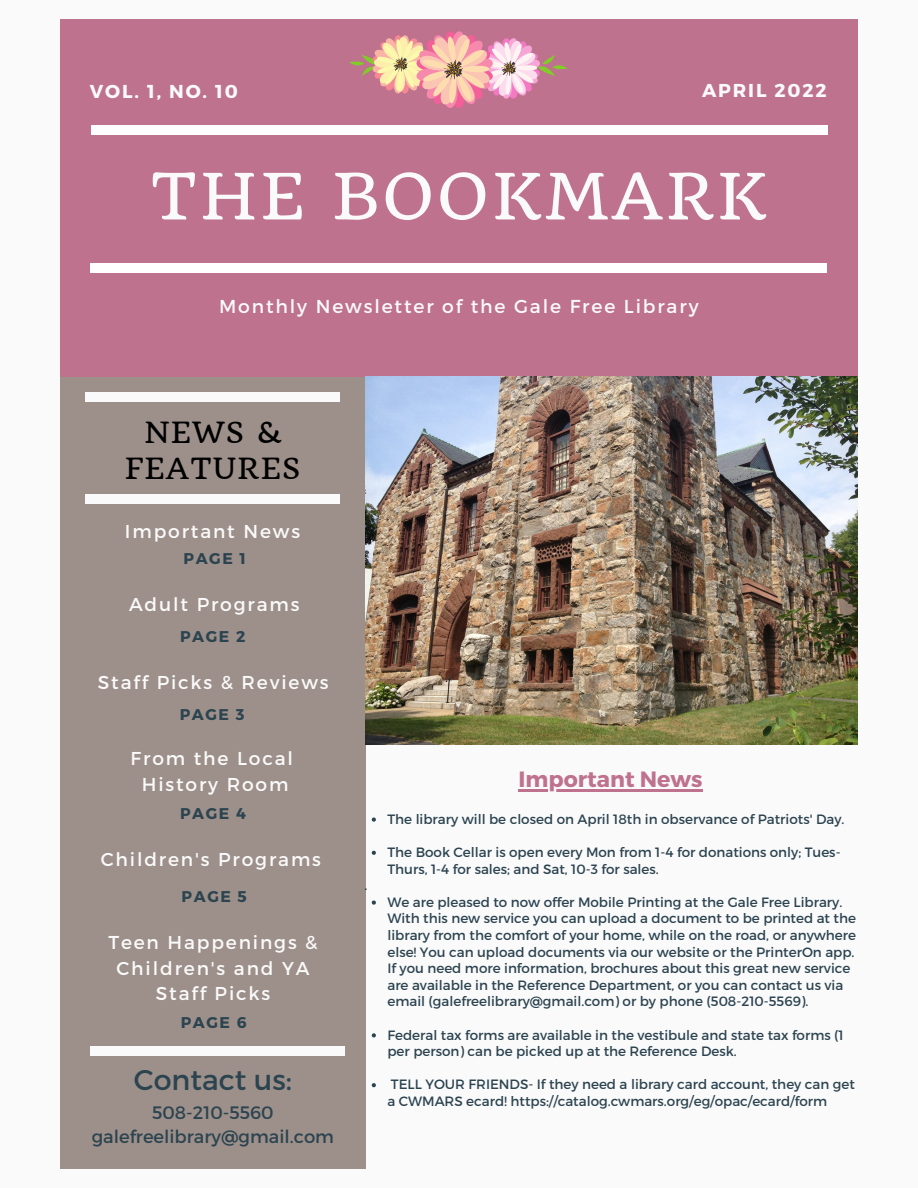
<style>
.page{position:relative;width:918px;height:1188px;background:#fafafa}
.page>*{position:absolute;margin:0;border:0;box-sizing:border-box;transform-origin:0 0}
.t1{font:62.25px "Quando";letter-spacing:.05em;color:#fafafa}
.t2{font:28.5px/36px "Quando";letter-spacing:.05em;color:#000;text-align:center}
.t3{font:28.5px "Montserrat";color:#2c4450}
.t4{font:700 22.2px "Montserrat";color:#bf728e}
.t5{font:18.75px "Montserrat";letter-spacing:.1em;color:#fafafa}
.t6{font:18.6px/25.8px "Montserrat";letter-spacing:.1em;color:#fafafa;text-align:center}
.t7{font:700 18.6px "Montserrat";letter-spacing:.1em;color:#fafafa}
.t8{font:18px "Montserrat";color:#2c4450}
.t9{font:700 15.6px "Montserrat";letter-spacing:.1em;color:#2c4450}
.t10{font:13.5px/16.6px "Montserrat";color:#2c4450}
</style>
<div class="page">
<div style="left:60px;top:19px;width:798px;height:358px;background:#bf728e"></div>
<div style="left:60px;top:377px;width:305px;height:792px;background:#9d908a"></div>
<div style="left:91px;top:126px;width:736px;height:9px;background:#fff"></div>
<div style="left:90px;top:264px;width:737px;height:9px;background:#fff"></div>
<div style="left:85px;top:392px;width:254px;height:9px;background:#fafafa"></div>
<div style="left:85px;top:494px;width:254px;height:9px;background:#fafafa"></div>
<div style="left:91px;top:1046px;width:254px;height:9px;background:#fafafa"></div>
<img style="left:366px;top:377px;width:491px;height:368px">
<svg style="left:349px;top:31px;width:219px;height:77px"></svg>
<svg style="left:372px;top:818px;width:4px;height:4px"></svg>
<svg style="left:372px;top:851px;width:4px;height:4px"></svg>
<svg style="left:372px;top:901px;width:4px;height:4px"></svg>
<svg style="left:372px;top:1033px;width:4px;height:4px"></svg>
<svg style="left:372px;top:1083px;width:4px;height:4px"></svg>
<hr style="left:519px;top:790px;width:184px;height:2px;background:#bf728e">
<p class="t7" style="left:90px;top:79px;width:150px">VOL. 1, NO. 10</p>
<p class="t7" style="left:702px;top:78px;width:126px">APRIL 2022</p>
<p class="t1" style="left:150px;top:158px;width:617px">THE BOOKMARK</p>
<p class="t5" style="left:219px;top:294px;width:481px">Monthly Newsletter of the Gale Free Library</p>
<p class="t2" style="left:125px;top:414px;width:177px">NEWS &amp;<br>FEATURES</p>
<p class="t6" style="left:125px;top:518px;width:177px">Important News</p>
<p class="t9" style="left:184px;top:548px;width:64px">PAGE 1</p>
<p class="t6" style="left:129px;top:591px;width:172px">Adult Programs</p>
<p class="t9" style="left:180px;top:626px;width:67px">PAGE 2</p>
<p class="t6" style="left:98px;top:669px;width:232px">Staff Picks &amp; Reviews</p>
<p class="t9" style="left:180px;top:705px;width:66px">PAGE 3</p>
<p class="t6" style="left:131px;top:745px;width:164px">From the Local</p>
<p class="t6" style="left:142px;top:770px;width:148px">History Room</p>
<p class="t9" style="left:180px;top:803px;width:67px">PAGE 4</p>
<p class="t6" style="left:101px;top:845px;width:222px">Children's Programs</p>
<p class="t9" style="left:182px;top:886px;width:67px">PAGE 5</p>
<p class="t6" style="left:108px;top:928px;width:211px">Teen Happenings &amp;<br>Children's and YA</p>
<p class="t6" style="left:156px;top:980px;width:116px">Staff Picks</p>
<p class="t9" style="left:181px;top:1012px;width:67px">PAGE 6</p>
<p class="t3" style="left:134px;top:1062px;width:159px">Contact us:</p>
<p class="t8" style="left:152px;top:1100px;width:123px">508-210-5560</p>
<p class="t8" style="left:92px;top:1125px;width:244px">galefreelibrary@gmail.com</p>
<p class="t10" style="left:365px;top:876px;width:4px">.</p>
<p class="t4" style="left:519px;top:765px;width:186px">Important News</p>
<p class="t10" style="left:387px;top:810px;width:459px">The library will be closed on April 18th in observance of Patriots' Day.</p>
<p class="t10" style="left:387px;top:843px;width:455px">The Book Cellar is open every Mon from 1-4 for donations only; Tues-<br>Thurs, 1-4 for sales; and Sat, 10-3 for sales.</p>
<p class="t10" style="left:387px;top:893px;width:470px">We are pleased to now offer Mobile Printing at the Gale Free Library.<br>With this new service you can upload a document to be printed at the library from the comfort of your home, while on the road, or anywhere else! You can upload documents via our website or the PrinterOn app.<br>If you need more information, brochures about this great new service are available in the Reference Department, or you can contact us via email (galefreelibrary@gmail.com) or by phone (508-210-5569).</p>
<p class="t10" style="left:387px;top:1026px;width:458px">Federal tax forms are available in the vestibule and state tax forms (1 per person) can be picked up at the Reference Desk.</p>
<p class="t10" style="left:387px;top:1076px;width:469px">TELL YOUR FRIENDS- If they need a library card account, they can get a CWMARS ecard! https://catalog.cwmars.org/eg/opac/ecard/form</p>
</div>
